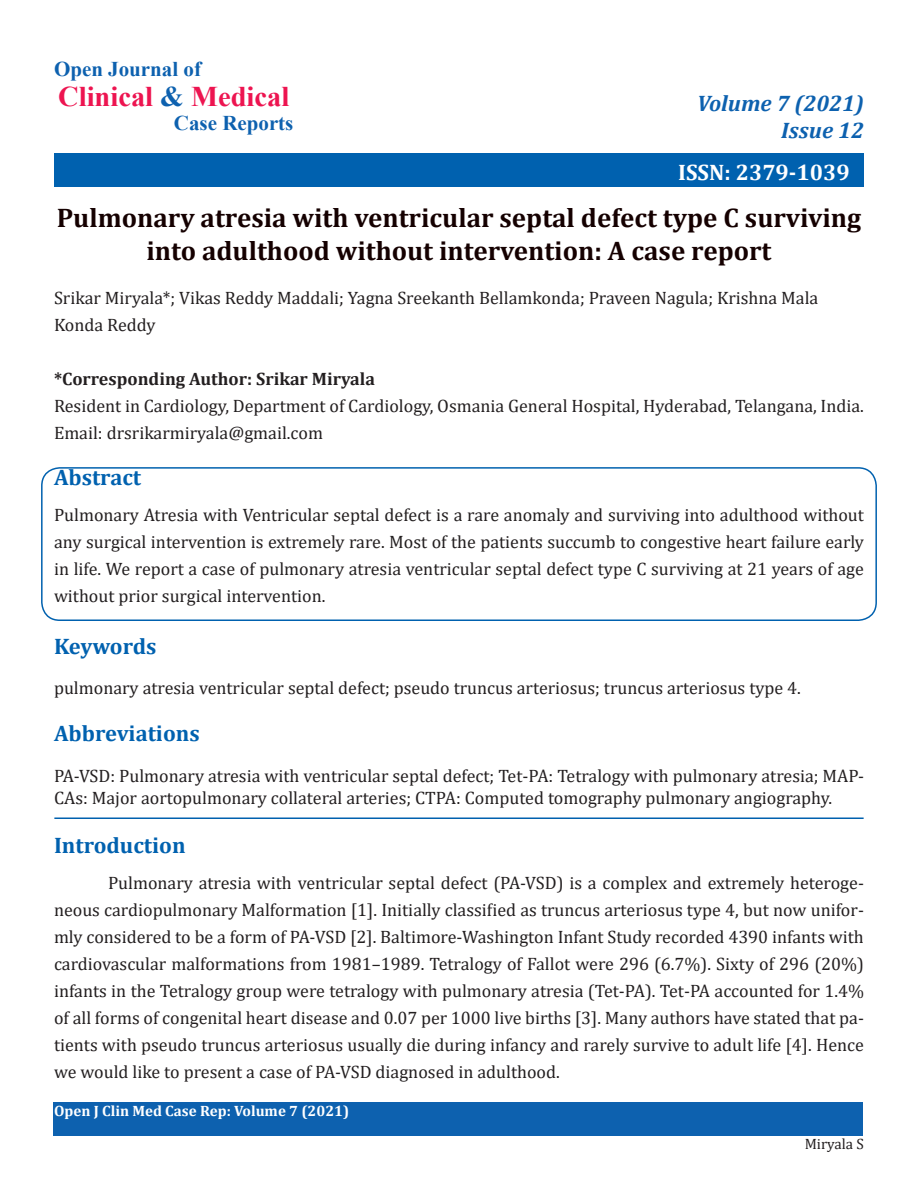
<style>
.page{position:relative;width:918px;height:1188px;background:#fff}
.page>*{position:absolute;margin:0;border:0;box-sizing:border-box;transform-origin:0 0}
.t1{font:700 28.5px "Times New Roman";color:#ed1450}
.t2{font:700 27px/33px "Cambria";color:#150000;text-align:center}
.t3{font:700 22.5px "Cambria";color:#0061af}
.t4{font:italic 700 22.5px "Cambria";color:#0d61af}
.t5{font:700 22.5px "Cambria";color:#fff}
.t6{font:700 21px "Times New Roman";color:#0d61af}
.t7{font:18px/27px "Cambria";color:#231f20}
.t8{font:700 18px "Cambria";color:#231f20}
.t9{font:700 15px "Cambria";color:#fff}
.t10{font:15px "Cambria";color:#231f20}
.s1{color:#0d61af}
</style>
<div class="page">
<div style="left:54px;top:153px;width:810px;height:34px;background:#0061af"></div>
<div style="left:53px;top:1102px;width:810px;height:34px;background:#0d61af"></div>
<div style="left:41px;top:467px;width:836px;height:154px;border:2px solid #0061af;border-radius:18px"></div>
<hr style="left:54px;top:818px;width:810px;height:1px;background:#0061af">
<p class="t6" style="left:54px;top:54px;width:149px">Open Journal of</p>
<p class="t1" style="left:58px;top:76px;width:233px">Clinical <span class="s1">&amp;</span> Medical</p>
<p class="t6" style="left:174px;top:108px;width:121px">Case Reports</p>
<p class="t4" style="left:697px;top:88px;width:168px">Volume 7 (2021)</p>
<p class="t4" style="left:781px;top:115px;width:84px">Issue 12</p>
<p class="t5" style="left:678px;top:156px;width:173px">ISSN: 2379-1039</p>
<p class="t2" style="left:57px;top:200px;width:806px">Pulmonary atresia with ventricular septal defect type C surviving into adulthood without intervention: A case report</p>
<p class="t7" style="left:54px;top:284px;width:766px">Srikar Miryala*; Vikas Reddy Maddali; Yagna Sreekanth Bellamkonda; Praveen Nagula; Krishna Mala<br>Konda Reddy</p>
<p class="t8" style="left:54px;top:366px;width:323px">*Corresponding Author: Srikar Miryala</p>
<p class="t7" style="left:54px;top:392px;width:811px">Resident in Cardiology, Department of Cardiology, Osmania General Hospital, Hyderabad, Telangana, India.</p>
<p class="t7" style="left:54px;top:419px;width:271px">Email: drsrikarmiryala@gmail.com</p>
<p class="t3" style="left:54px;top:461px;width:89px">Abstract</p>
<p class="t7" style="left:54px;top:501px;width:811px;text-align:justify">Pulmonary Atresia with Ventricular septal defect is a rare anomaly and surviving into adulthood without any surgical intervention is extremely rare. Most of the patients succumb to congestive heart failure early in life. We report a case of pulmonary atresia ventricular septal defect type C surviving at 21 years of age without prior surgical intervention.</p>
<p class="t3" style="left:54px;top:630px;width:104px">Keywords</p>
<p class="t7" style="left:54px;top:675px;width:748px">pulmonary atresia ventricular septal defect; pseudo truncus arteriosus; truncus arteriosus type 4.</p>
<p class="t3" style="left:54px;top:718px;width:147px">Abbreviations</p>
<p class="t7" style="left:54px;top:764px;width:811px;line-height:22.5px">PA-VSD: Pulmonary atresia with ventricular septal defect; Tet-PA: Tetralogy with pulmonary atresia; MAP-<br>CAs: Major aortopulmonary collateral arteries; CTPA: Computed tomography pulmonary angiography.</p>
<p class="t3" style="left:54px;top:830px;width:133px">Introduction</p>
<p class="t7" style="left:54px;top:870px;width:812px;text-align:justify;text-indent:54px">Pulmonary atresia with ventricular septal defect (PA-VSD) is a complex and extremely heteroge&shy;neous cardiopulmonary Malformation [1]. Initially classified as truncus arteriosus type 4, but now unifor&shy;mly considered to be a form of PA-VSD [2]. Baltimore-Washington Infant Study recorded 4390 infants with cardiovascular malformations from 1981–1989. Tetralogy of Fallot were 296 (6.7%). Sixty of 296 (20%) infants in the Tetralogy group were tetralogy with pulmonary atresia (Tet-PA). Tet-PA accounted for 1.4% of all forms of congenital heart disease and 0.07 per 1000 live births [3]. Many authors have stated that pa&shy;tients with pseudo truncus arteriosus usually die during infancy and rarely survive to adult life [4]. Hence we would like to present a case of PA-VSD diagnosed in adulthood.</p>
<p class="t9" style="left:54px;top:1100px;width:297px">Open J Clin Med Case Rep: Volume 7 (2021)</p>
<p class="t10" style="left:805px;top:1135px;width:61px">Miryala S</p>
</div>
